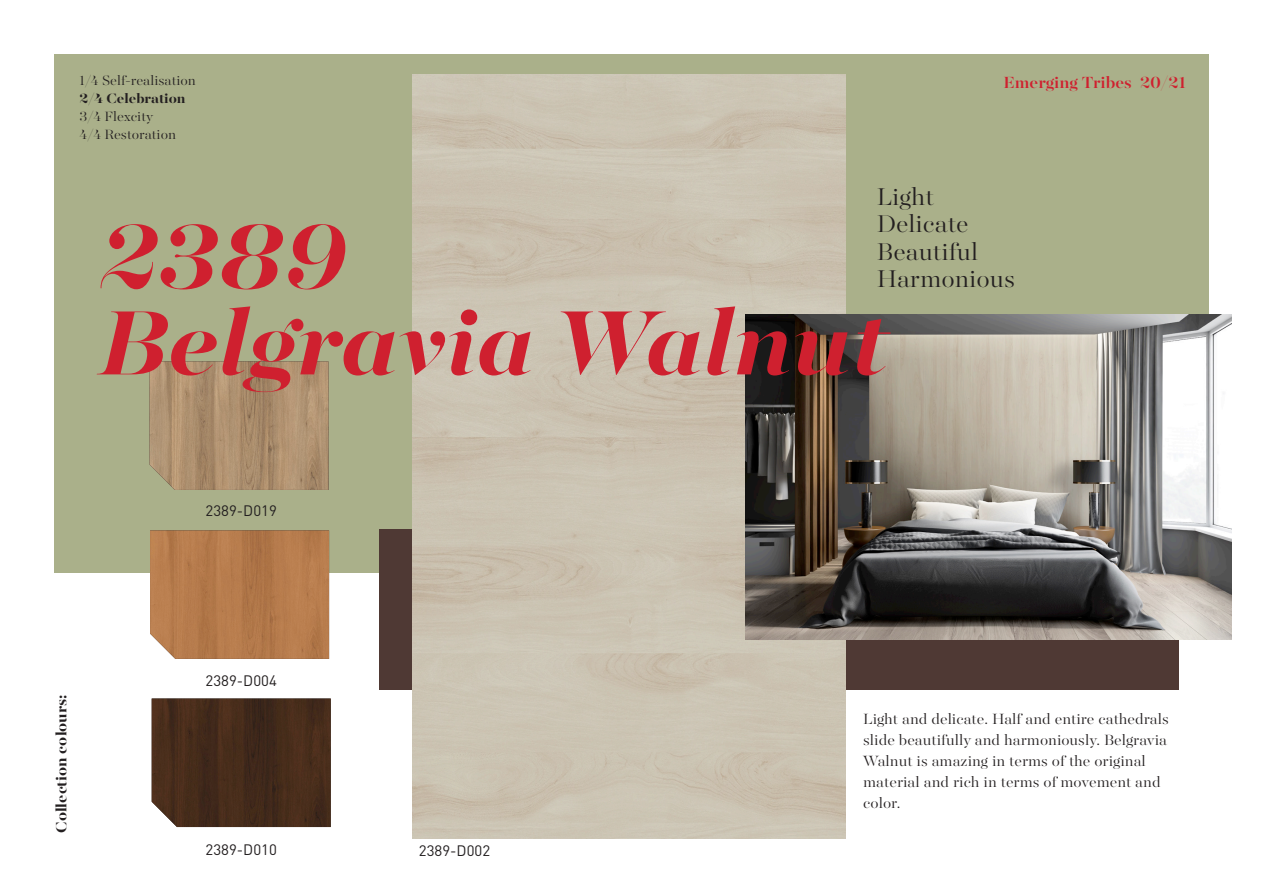
<style>
.page{position:relative;width:1263px;height:893px;background:#fff}
.page>*{position:absolute;margin:0;border:0;box-sizing:border-box;transform-origin:0 0}
.t1{font:italic 700 101.85px "Majesti Banner";color:#cf202f}
.t2{font:300 27px "Majesti Banner";color:#231f20}
.t3{font:500 18px "Majesti Banner";color:#cf202f}
.t4{font:300 16.5px/21px "Majesti Banner";color:#231f20}
.t5{font:700 16.5px "Majesti Banner";color:#231f20}
.t6{font:300 15px "Majesti Banner";color:#231f20}
.t7{font:15px "DIN Pro";color:#231f20}
.t8{font:700 15px "Majesti Banner";color:#231f20}
</style>
<div class="page">
<div style="left:54px;top:54px;width:1155px;height:518px;background:#aab08a"></div>
<div style="left:379px;top:530px;width:800px;height:159px;background:#4f3934"></div>
<img style="left:412px;top:74px;width:433px;height:765px">
<img style="left:745px;top:314px;width:486px;height:326px">
<img style="left:149px;top:361px;width:180px;height:129px">
<img style="left:150px;top:530px;width:179px;height:129px">
<img style="left:152px;top:698px;width:179px;height:129px">
<p class="t6" style="left:80px;top:71px;width:118px">1/4 Self-realisation</p>
<p class="t8" style="left:80px;top:89px;width:108px">2/4 Celebration</p>
<p class="t6" style="left:80px;top:107px;width:75px">3/4 Flexcity</p>
<p class="t6" style="left:80px;top:125px;width:98px">4/4 Restoration</p>
<p class="t3" style="left:1003px;top:70px;width:184px">Emerging Tribes 20/21</p>
<p class="t2" style="left:877px;top:179px;width:59px">Light</p>
<p class="t2" style="left:877px;top:206px;width:93px">Delicate</p>
<p class="t2" style="left:877px;top:234px;width:103px">Beautiful</p>
<p class="t1" style="left:100px;top:190px;width:250px">2389</p>
<p class="t2" style="left:877px;top:261px;width:140px">Harmonious</p>
<p class="t1" style="left:100px;top:276px;width:790px">Belgravia Walnut</p>
<p class="t7" style="left:206px;top:501px;width:73px">2389-D019</p>
<p class="t5" style="left:51px;top:833px;width:140px;rotate:-90deg">Collection colours:</p>
<p class="t7" style="left:206px;top:670px;width:73px">2389-D004</p>
<p class="t7" style="left:206px;top:839px;width:73px">2389-D010</p>
<p class="t7" style="left:419px;top:841px;width:73px">2389-D002</p>
<p class="t4" style="left:863px;top:710px;width:307px">Light and delicate. Half and entire cathedrals slide beautifully and harmoniously. Belgravia Walnut is amazing in terms of the original material and rich in terms of movement and color.</p>
</div>
